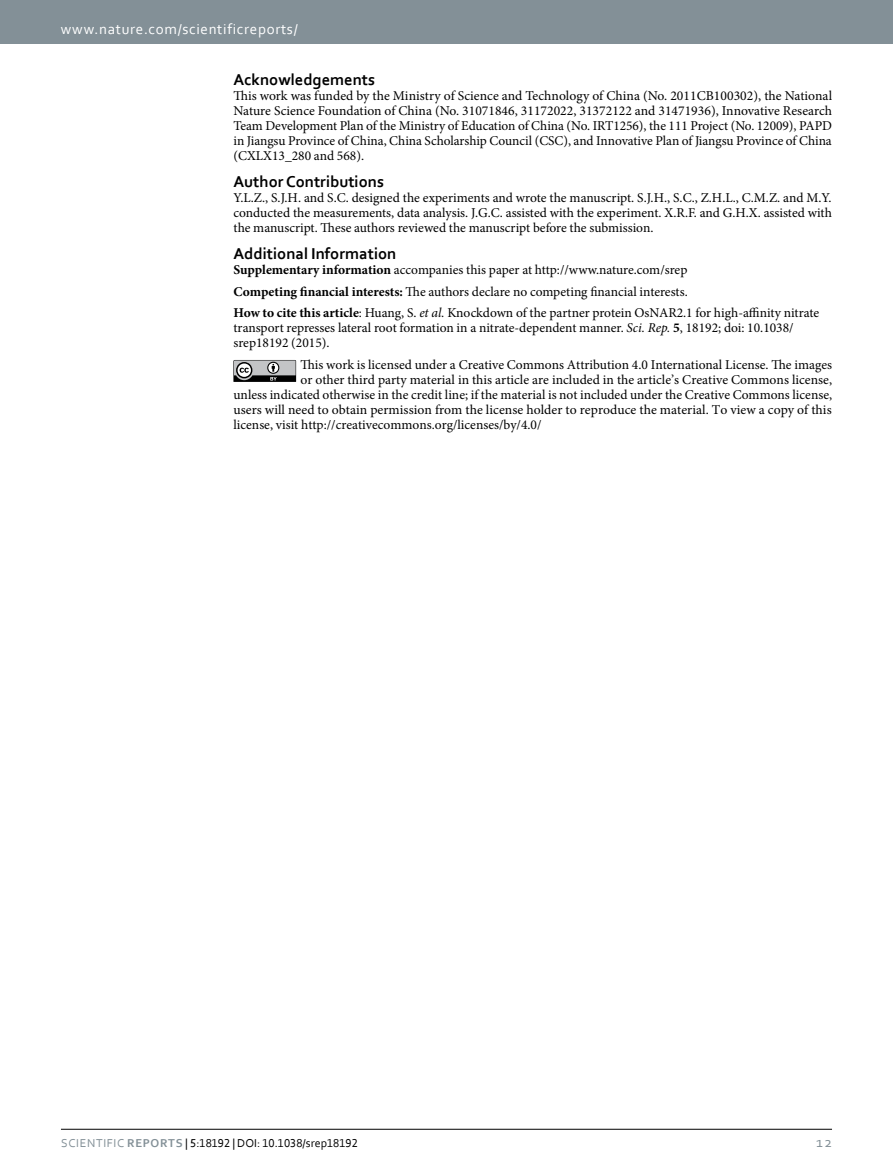
<style>
.page{position:relative;width:893px;height:1174px;background:#fff}
.page>*{position:absolute;margin:0;border:0;box-sizing:border-box;transform-origin:0 0}
.t1{font:700 16.5px "Corbel";color:#000}
.t2{font:15px "Corbel";letter-spacing:.045em;color:#fff}
.t3{font:15px "Corbel";color:#839097}
.t4{font:13.5px/15px "Minion Pro";color:#000;text-align:justify}
.t5{font:12px "Corbel";color:#000}
.s1{font-weight:700}
.s2{font-style:italic}
.s3{color:#839097}
.s4{font-weight:700;color:#839097}
</style>
<div class="page">
<div style="left:0;top:0;width:893px;height:43px;background:#839097"></div>
<hr style="left:61px;top:1129px;width:771px;height:1px;background:#000">
<svg style="left:233px;top:360px;width:63px;height:22px"></svg>
<p class="t2" style="left:61px;top:19px;width:238px">www.nature.com/scientificreports/</p>
<p class="t1" style="left:233px;top:69px;width:143px">Acknowledgements</p>
<p class="t4" style="left:233px;top:88px;width:600px">This work was funded by the Ministry of Science and Technology of China (No. 2011CB100302), the National Nature Science Foundation of China (No. 31071846, 31172022, 31372122 and 31471936), Innovative Research Team Development Plan of the Ministry of Education of China (No. IRT1256), the 111 Project (No. 12009), PAPD in Jiangsu Province of China, China Scholarship Council (CSC), and Innovative Plan of Jiangsu Province of China (CXLX13_280 and 568).</p>
<p class="t1" style="left:233px;top:171px;width:152px">Author Contributions</p>
<p class="t4" style="left:233px;top:190px;width:600px">Y.L.Z., S.J.H. and S.C. designed the experiments and wrote the manuscript. S.J.H., S.C., Z.H.L., C.M.Z. and M.Y. conducted the measurements, data analysis. J.G.C. assisted with the experiment. X.R.F. and G.H.X. assisted with the manuscript. These authors reviewed the manuscript before the submission.</p>
<p class="t1" style="left:233px;top:243px;width:164px">Additional Information</p>
<p class="t4" style="left:233px;top:259px;width:587px;line-height:21.8px;text-align:left"><span class="s1">Supplementary information</span> accompanies this paper at http://www.nature.com/srep<br><span class="s1">Competing financial interests:</span> The authors declare no competing financial interests.<br><span class="s1">How to cite this article</span>: Huang, S. <span class="s2">et al.</span> Knockdown of the partner protein OsNAR2.1 for high-affinity nitrate</p>
<p class="t4" style="left:233px;top:320px;width:562px">transport represses lateral root formation in a nitrate-dependent manner. <span class="s2">Sci. Rep.</span> <span class="s1">5</span>, 18192; doi: 10.1038/ srep18192 (2015).</p>
<p class="t4" style="left:300px;top:357px;width:533px">This work is licensed under a Creative Commons Attribution 4.0 International License. The images</p>
<p class="t4" style="left:300px;top:372px;width:533px">or other third party material in this article are included in the article’s Creative Commons license,</p>
<p class="t4" style="left:233px;top:387px;width:600px">unless indicated otherwise in the credit line; if the material is not included under the Creative Commons license,</p>
<p class="t4" style="left:233px;top:402px;width:600px">users will need to obtain permission from the license holder to reproduce the material. To view a copy of this</p>
<p class="t4" style="left:233px;top:417px;width:310px">license, visit http://creativecommons.org/licenses/by/4.0/</p>
<p class="t5" style="left:61px;top:1135px;width:298px"><span class="s3">Scientific</span> <span class="s4">Reports</span> | 5:18192 | DOI: 10.1038/srep18192</p>
<p class="t3" style="left:816px;top:1132px;width:17px">12</p>
</div>
